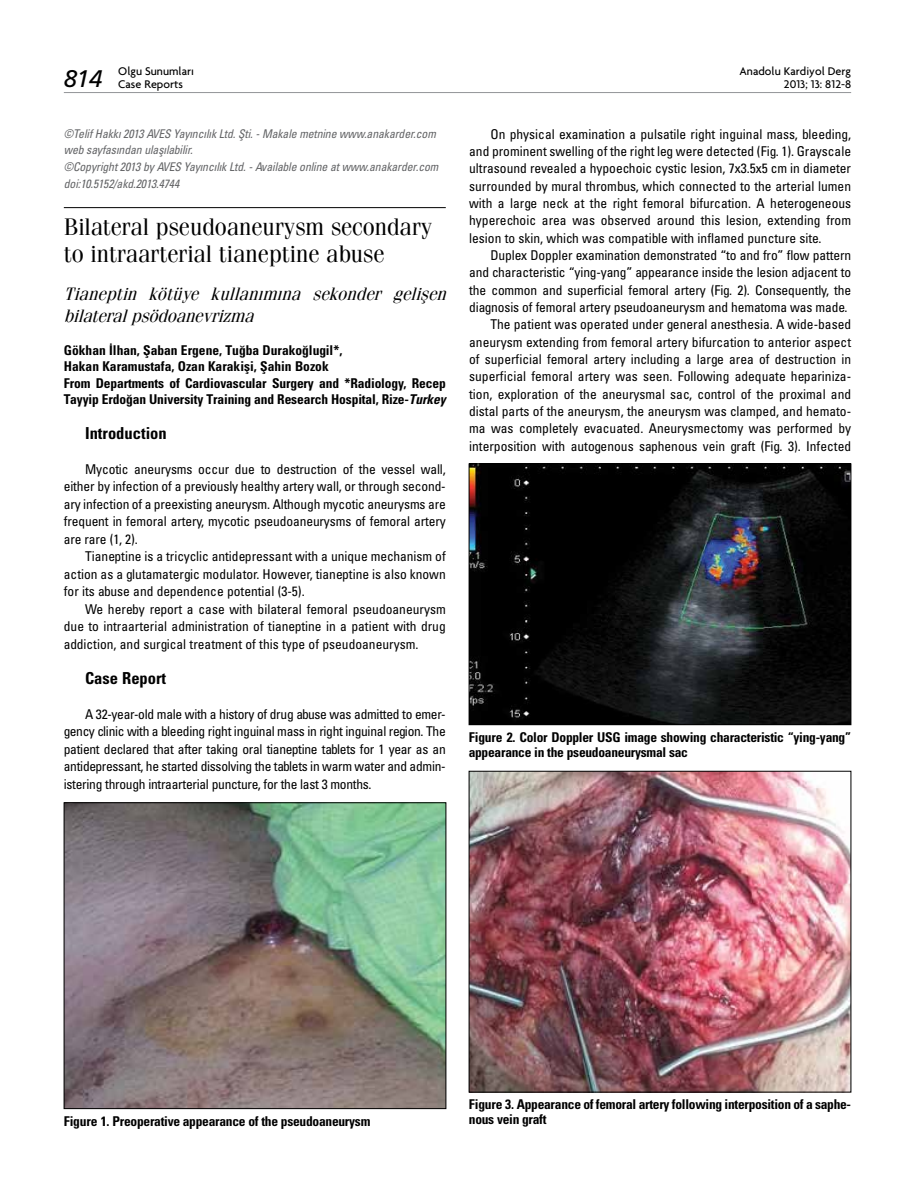
<style>
.page{position:relative;width:915px;height:1191px;background:#fff}
.page>*{position:absolute;margin:0;border:0;box-sizing:border-box;transform-origin:0 0}
.t1{font:24px/27.3px "Fenice Tr";color:#000}
.t2{font:24px "Frutiger Italic Tr";color:#000}
.t3{font:italic 18px/21.3px "Fenice Tr";color:#000}
.t4{font:16.5px "Univers Cond Bd Tr";color:#000}
.t5{font:13.5px/17.2px "Univers Condensed Tr";color:#000;text-align:justify}
.t6{font:13.5px/16.5px "Univers Cond Bd Tr";letter-spacing:-.01em;color:#000}
.t7{font:12px/16.8px "Univers Cond Ita Tr";letter-spacing:-.01em;color:#636466}
.t8{font:500 12px/13.5px "Firma";color:#000}
.s1{font-family:"Univers Cond Bd Ita Tr"}
</style>
<div class="page">
<hr style="left:64px;top:207px;width:381px;height:1px;background:#000">
<img style="left:66px;top:804px;width:378px;height:302px">
<div style="left:64px;top:802px;width:382px;height:306px;border:1px solid #000"></div>
<img style="left:470px;top:773px;width:378px;height:317px">
<div style="left:468px;top:771px;width:382px;height:321px;border:1px solid #000"></div>
<img style="left:470px;top:465px;width:378px;height:258px">
<div style="left:468px;top:463px;width:382px;height:262px;border:1px solid #000"></div>
<hr style="left:64px;top:92px;width:786px;height:1px;background:#939598">
<p class="t8" style="left:118px;top:64px;width:77px">Olgu Sunumları<br>Case Reports</p>
<p class="t8" style="left:739px;top:64px;width:113px">Anadolu Kardiyol Derg</p>
<h1 class="t2" style="left:64px;top:65px;width:40px">814</h1>
<p class="t8" style="left:783px;top:78px;width:69px">2013; 13: 812-8</p>
<p class="t7" style="left:64px;top:125px;width:376px">©Telif Hakk› 2013 AVES Yay›nc›l›k Ltd. Şti. - Makale metnine www.anakarder.com web sayfas›ndan ulaş›labilir.<br>©Copyright 2013 by AVES Yay›nc›l›k Ltd. - Available online at www.anakarder.com doi:10.5152/akd.2013.4744</p>
<h1 class="t1" style="left:64px;top:213px;width:370px">Bilateral pseudoaneurysm secondary to intraarterial tianeptine abuse</h1>
<h2 class="t3" style="left:64px;top:284px;width:389px">Tianeptin kötüye kullanımına sekonder gelişen bilateralpsödoanevrizma</h2>
<p class="t6" style="left:64px;top:342px;width:383px">Gökhan İlhan, Şaban Ergene, Tuğba Durakoğlugil*,<br>Hakan Karamustafa, Ozan Karakişi, Şahin Bozok<br>From Departments of Cardiovascular Surgery and *Radiology, Recep Tayyip Erdoğan University Training and Research Hospital, Rize-<span class="s1">Turkey</span></p>
<p class="t4" style="left:85px;top:422px;width:83px">Introduction</p>
<p class="t5" style="left:64px;top:459px;width:383px;text-indent:21px">Mycotic aneurysms occur due to destruction of the vessel wall, either by infection of a previously healthy artery wall, or through second&shy;ary infection of a preexisting aneurysm. Although mycotic aneurysms are frequent in femoral artery, mycotic pseudoaneurysms of femoral artery are rare (1, 2).</p>
<p class="t5" style="left:64px;top:547px;width:383px;text-indent:21px">Tianeptine is a tricyclic antidepressant with a unique mechanism of action as a glutamatergic modulator. However, tianeptine is also known for its abuse and dependence potential (3-5).</p>
<p class="t5" style="left:64px;top:600px;width:383px;text-indent:21px">We hereby report a case with bilateral femoral pseudoaneurysm due to intraarterial administration of tianeptine in a patient with drug addiction, and surgical treatment of this type of pseudoaneurysm.</p>
<p class="t4" style="left:85px;top:668px;width:83px">Case Report</p>
<p class="t5" style="left:64px;top:705px;width:383px;text-indent:21px">A 32-year-old male with a history of drug abuse was admitted to emer&shy;gency clinic with a bleeding right inguinal mass in right inguinal region. The patient declared that after taking oral tianeptine tablets for 1 year as an antidepressant, he started dissolving the tablets in warm water and admin&shy;istering through intraarterial puncture, for the last 3 months.</p>
<p class="t5" style="left:469px;top:125px;width:383px;text-indent:21px">On physical examination a pulsatile right inguinal mass, bleeding, and prominent swelling of the right leg were detected (Fig. 1). Grayscale ultrasound revealed a hypoechoic cystic lesion, 7x3.5x5 cm in diameter surrounded by mural thrombus, which connected to the arterial lumen with a large neck at the right femoral bifurcation. A heterogeneous hyperechoic area was observed around this lesion, extending from lesion to skin, which was compatible with inflamed puncture site.</p>
<p class="t5" style="left:469px;top:246px;width:383px;text-align:right">Duplex Doppler examination demonstrated “to and fro” flow pattern and characteristic “ying-yang” appearance inside the lesion adjacent to the common and superficial femoral artery (Fig. 2). Consequently, the diagnosis of femoral artery pseudoaneurysm and hematoma was made.<br>The patient was operated under general anesthesia. A wide-based aneurysm extending from femoral artery bifurcation to anterior aspect of superficial femoral artery including a large area of destruction in superficial femoral artery was seen. Following adequate hepariniza&shy;tion, exploration of the aneurysmal sac, control of the proximal and distal parts of the aneurysm, the aneurysm was clamped, and hemato&shy;ma was completely evacuated. Aneurysmectomy was performed by interposition with autogenous saphenous vein graft (Fig. 3). Infected</p>
<p class="t6" style="left:468px;top:729px;width:383px;line-height:15px">Figure 2. Color Doppler USG image showing characteristic “ying-yang” appearance in the pseudoaneurysmal sac</p>
<p class="t6" style="left:64px;top:1112px;width:308px">Figure 1. Preoperative appearance of the pseudoaneurysm</p>
<p class="t6" style="left:468px;top:1096px;width:383px;line-height:15px">Figure 3. Appearance of femoral artery following interposition of a saphe&shy;nous vein graft</p>
</div>
